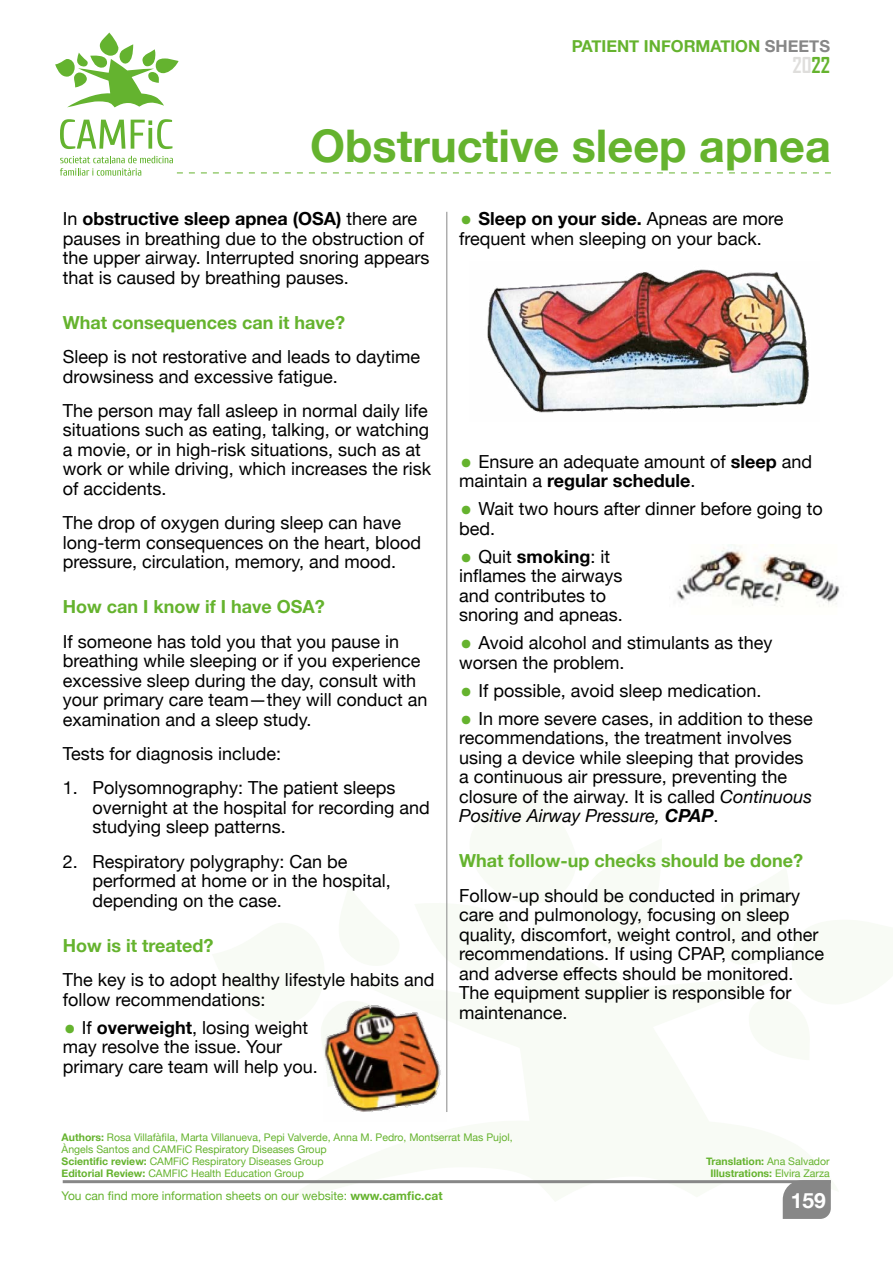
<style>
.page{position:relative;width:893px;height:1263px;background:#fff}
.page>*{position:absolute;margin:0;border:0;box-sizing:border-box;transform-origin:0 0}
.t1{font:700 45px "Helvetica Neue";color:#65b32e}
.t2{font:700 21px "Agency FB";color:#dfdedc}
.t3{font:700 21px "Helvetica Neue";color:#fff}
.t4{font:18px/19.5px "Helvetica Neue";color:#000}
.t5{font:700 18px "Helvetica Neue";color:#65b32e}
.t6{font:700 16.5px "Helvetica Neue";color:#65b32e}
.t7{font:12px "Helvetica Neue";color:#65b32e}
.t8{font:10.5px/12px "Helvetica Neue";color:#65b32e}
.t9{font:700 10.5px/12px "Helvetica Neue";color:#65b32e;text-align:center}
.s1{color:#878787}
.s2{color:#65b32e}
.s3{font-weight:700}
.s4{font-size:39px;color:#65b32e}
.s5{font-style:italic}
.s6{font-weight:700;font-style:italic}
.s7{font-weight:400}
</style>
<div class="page">
<svg style="left:281px;top:979px;width:502px;height:223px;fill:#f8fbf5"></svg>
<svg style="left:281px;top:979px;width:120px;height:108px"></svg>
<svg style="left:447px;top:770px;width:1px;height:209px"></svg>
<svg style="left:715px;top:979px;width:68px;height:81px"></svg>
<hr style="left:63px;top:1180px;width:768px;height:3px;background:#878787">
<div style="left:783px;top:1180px;width:48px;height:39px;background:#878787"></div>
<svg style="left:55px;top:33px;width:124px;height:74px"></svg>
<svg style="left:60px;top:156px;width:771px;height:20px"></svg>
<svg style="left:60px;top:119px;width:65px;height:30px"></svg>
<svg style="left:131px;top:119px;width:41px;height:30px"></svg>
<hr style="left:446px;top:212px;width:1px;height:900px;background:#878787">
<img style="left:323px;top:1001px;width:124px;height:120px">
<img style="left:487px;top:269px;width:322px;height:144px">
<img style="left:676px;top:544px;width:164px;height:63px">
<p class="t6" style="left:572px;top:33px;width:260px">PATIENT INFORMATION <span class="s1">SHEETS</span></p>
<p class="t2" style="left:792px;top:52px;width:39px">20<span class="s2">22</span></p>
<h1 class="t1" style="left:310px;top:110px;width:522px">Obstructive sleep apnea</h1>
<p class="t4" style="left:63px;top:210px;width:368px">In <span class="s3">obstructive sleep apnea (OSA)</span> there are pauses in breathing due to the obstruction of the upper airway. Interrupted snoring appears that is caused by breathing pauses.</p>
<p class="t5" style="left:63px;top:308px;width:284px">What consequences can it have?</p>
<p class="t4" style="left:63px;top:348px;width:359px">Sleep is not restorative and leads to daytime drowsiness and excessive fatigue.</p>
<p class="t4" style="left:63px;top:402px;width:370px">The person may fall asleep in normal daily life situations such as eating, talking, or watching a movie, or in high-risk situations, such as at work or while driving, which increases the risk of accidents.</p>
<p class="t4" style="left:63px;top:514px;width:360px">The drop of oxygen during sleep can have long-term consequences on the heart, blood pressure, circulation, memory, and mood.</p>
<p class="t5" style="left:63px;top:593px;width:263px">How can I know if I have OSA?</p>
<p class="t4" style="left:63px;top:632px;width:366px">If someone has told you that you pause in breathing while sleeping or if you experience excessive sleep during the day, consult with your primary care team—they will conduct an examination and a sleep study.</p>
<p class="t4" style="left:63px;top:745px;width:220px">Tests for diagnosis include:</p>
<p class="t4" style="left:93px;top:779px;width:339px;text-indent:-30px">1. Polysomnography: The patient sleeps overnight at the hospital for recording and studying sleep patterns.</p>
<p class="t4" style="left:93px;top:853px;width:300px;text-indent:-30px">2. Respiratory polygraphy: Can be performed at home or in the hospital, depending on the case.</p>
<p class="t5" style="left:63px;top:931px;width:152px">How is it treated?</p>
<p class="t4" style="left:63px;top:971px;width:373px">The key is to adopt healthy lifestyle habits and follow recommendations:</p>
<p class="t4" style="left:63px;top:1019px;width:257px"><span class="s4">•</span> If <span class="s3">overweight</span>, losing weight may resolve the issue. Your primary care team will help you.</p>
<p class="t4" style="left:459px;top:210px;width:326px"><span class="s4">•</span> <span class="s3">Sleep on your side.</span> Apneas are more frequent when sleeping on your back.</p>
<p class="t4" style="left:459px;top:452px;width:354px"><span class="s4">•</span> Ensure an adequate amount of <span class="s3">sleep</span> and maintain a <span class="s3">regular schedule</span>.</p>
<p class="t4" style="left:459px;top:500px;width:365px"><span class="s4">•</span> Wait two hours after dinner before going to bed.</p>
<p class="t4" style="left:459px;top:547px;width:165px"><span class="s4">•</span> Quit <span class="s3">smoking</span>: it inflames the airways and contributes to snoring and apneas.</p>
<p class="t4" style="left:459px;top:634px;width:315px"><span class="s4">•</span> Avoid alcohol and stimulants as they worsen the problem.</p>
<p class="t4" style="left:459px;top:681px;width:304px"><span class="s4">•</span> If possible, avoid sleep medication.</p>
<p class="t4" style="left:459px;top:709px;width:355px"><span class="s4">•</span> In more severe cases, in addition to these recommendations, the treatment involves using a device while sleeping that provides a continuous air pressure, preventing the closure of the airway. It is called <span class="s5">Continuous Positive Airway Pressure,</span> <span class="s6">CPAP</span>.</p>
<p class="t5" style="left:459px;top:847px;width:345px">What follow-up checks should be done?</p>
<p class="t4" style="left:459px;top:886px;width:366px">Follow-up should be conducted in primary care and pulmonology, focusing on sleep quality, discomfort, weight control, and other recommendations. If using CPAP, compliance and adverse effects should be monitored.<br>The equipment supplier is responsible for maintenance.</p>
<p class="t8" style="left:62px;top:1131px;width:452px"><span class="s3">Authors:</span> Rosa Villafàfila, Marta Villanueva, Pepi Valverde, Anna M. Pedro, Montserrat Mas Pujol, Àngels Santos and CAMFiC Respiratory Diseases Group<br><span class="s3">Scientific review:</span> CAMFiC Respiratory Diseases Group<br><span class="s3">Editorial Review:</span> CAMFIC Health Education Group</p>
<p class="t7" style="left:62px;top:1187px;width:382px">You can find more information sheets on our website: <span class="s3">www.camfic.cat</span></p>
<p class="t9" style="left:706px;top:1155px;width:125px">Translation: <span class="s7">Ana Salvador<br></span>Illustrations: <span class="s7">Elvira Zarza</span></p>
<p class="t3" style="left:791px;top:1183px;width:37px">159</p>
</div>
